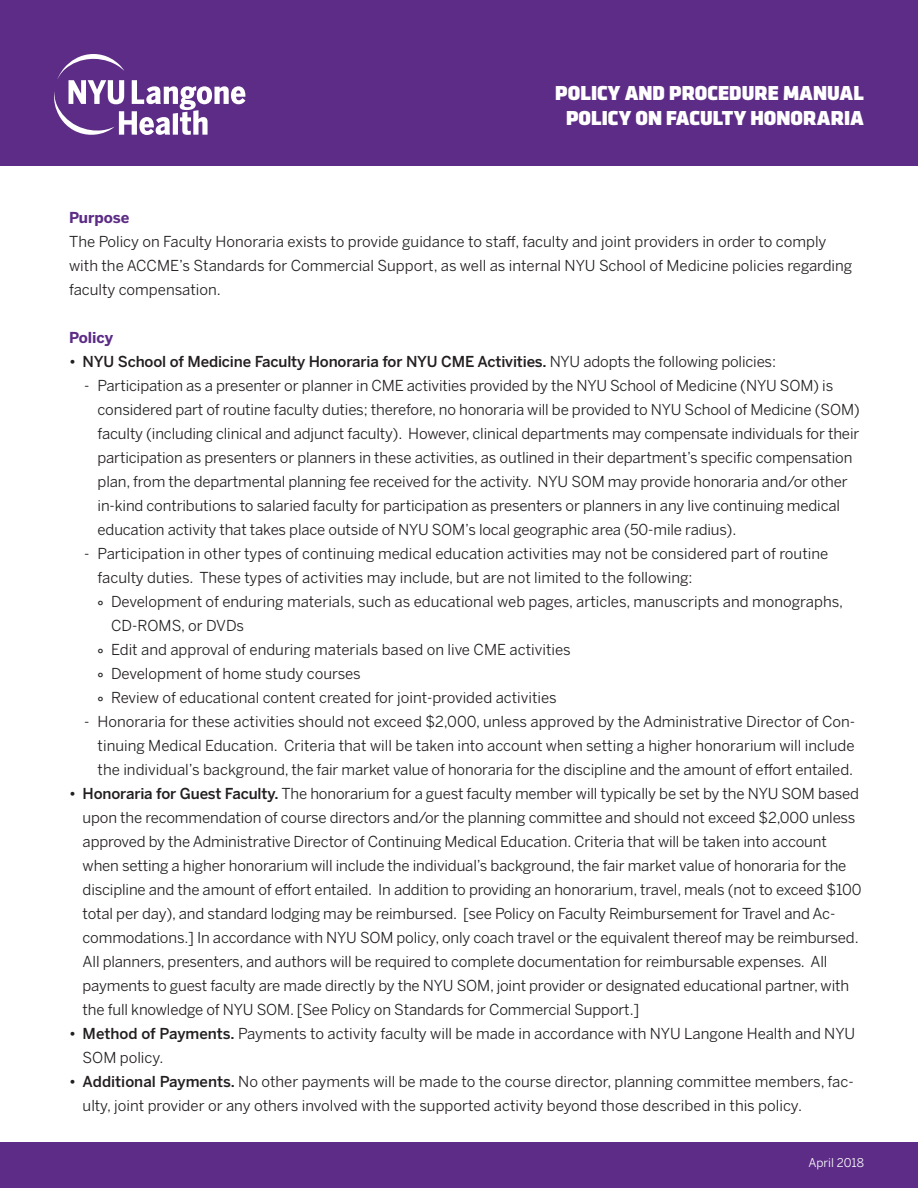
<style>
.page{position:relative;width:918px;height:1188px;background:#fff}
.page>*{position:absolute;margin:0;border:0;box-sizing:border-box;transform-origin:0 0}
.t1{font:21px "Klavika Display Bl";color:#fff}
.t2{font:15px/24px "Benton Sans";letter-spacing:-.01em;color:#231f20}
.t3{font:500 15px "Benton Sans";letter-spacing:-.01em;color:#231f20}
.t4{font:700 15px "Benton Sans";color:#5c2c86}
.t5{font:12px "Benton Sans";color:#fff}
.s1{font-weight:400}
.s2{font-weight:500}
</style>
<div class="page">
<div style="left:0;top:0;width:918px;height:166px;background:#5c2c86"></div>
<div style="left:0;top:1143px;width:918px;height:45px;background:#5c2c86"></div>
<svg style="left:54px;top:54px;width:191px;height:81px"></svg>
<p class="t1" style="left:555px;top:81px;width:310px">POLICY AND PROCEDURE MANUAL</p>
<p class="t1" style="left:566px;top:106px;width:299px">POLICY ON FACULTY HONORARIA</p>
<p class="t4" style="left:69px;top:209px;width:62px">Purpose</p>
<p class="t2" style="left:69px;top:230px;width:785px">The Policy on Faculty Honoraria exists to provide guidance to staff, faculty and joint providers in order to comply with the ACCME’s Standards for Commercial Support, as well as internal NYU School of Medicine policies regarding faculty compensation.</p>
<p class="t4" style="left:69px;top:329px;width:46px">Policy</p>
<p class="t3" style="left:69px;top:353px;width:709px">• NYU School of Medicine Faculty Honoraria for NYU CME Activities. <span class="s1">NYU adopts the following policies:</span></p>
<p class="t2" style="left:98px;top:374px;width:764px;text-indent:-14px">- Participation as a presenter or planner in CME activities provided by the NYU School of Medicine (NYU SOM) is considered part of routine faculty duties; therefore, no honoraria will be provided to NYU School of Medicine (SOM) faculty (including clinical and adjunct faculty). However, clinical departments may compensate individuals for their participation as presenters or planners in these activities, as outlined in their department’s specific compensation plan, from the departmental planning fee received for the activity. NYU SOM may provide honoraria and/or other in-kind contributions to salaried faculty for participation as presenters or planners in any live continuing medical education activity that takes place outside of NYU SOM’s local geographic area (50-mile radius).</p>
<p class="t2" style="left:98px;top:542px;width:732px;text-indent:-14px">- Participation in other types of continuing medical education activities may not be considered part of routine faculty duties. These types of activities may include, but are not limited to the following:</p>
<p class="t2" style="left:111px;top:590px;width:734px;text-indent:-14px"><span class="s2">°</span> Development of enduring materials, such as educational web pages, articles, manuscripts and monographs,<br>CD-ROMS, or DVDs</p>
<p class="t2" style="left:98px;top:638px;width:475px"><span class="s2">°</span> Edit and approval of enduring materials based on live CME activities</p>
<p class="t2" style="left:98px;top:662px;width:265px"><span class="s2">°</span> Development of home study courses</p>
<p class="t2" style="left:98px;top:686px;width:461px"><span class="s2">°</span> Review of educational content created for joint-provided activities</p>
<p class="t2" style="left:98px;top:710px;width:759px;text-align:justify;text-indent:-14px">- Honoraria for these activities should not exceed $2,000, unless approved by the Administrative Director of Con&shy;tinuing Medical Education. Criteria that will be taken into account when setting a higher honorarium will include the individual’s background, the fair market value of honoraria for the discipline and the amount of effort entailed.</p>
<p class="t2" style="left:83px;top:782px;width:781px;text-indent:-14px"><span class="s2">• Honoraria for Guest Faculty.</span> The honorarium for a guest faculty member will typically be set by the NYU SOM based upon the recommendation of course directors and/or the planning committee and should not exceed $2,000 unless approved by the Administrative Director of Continuing Medical Education. Criteria that will be taken into account when setting a higher honorarium will include the individual’s background, the fair market value of honoraria for the discipline and the amount of effort entailed. In addition to providing an honorarium, travel, meals (not to exceed $100 total per day), and standard lodging may be reimbursed. [see Policy on Faculty Reimbursement for Travel and Ac&shy;commodations.] In accordance with NYU SOM policy, only coach travel or the equivalent thereof may be reimbursed.<br>All planners, presenters, and authors will be required to complete documentation for reimbursable expenses. All payments to guest faculty are made directly by the NYU SOM, joint provider or designated educational partner, with the full knowledge of NYU SOM. [See Policy on Standards for Commercial Support.]</p>
<p class="t2" style="left:83px;top:1022px;width:774px;text-indent:-14px"><span class="s2">• Method of Payments.</span> Payments to activity faculty will be made in accordance with NYU Langone Health and NYU<br>SOM policy.</p>
<p class="t2" style="left:83px;top:1070px;width:773px;text-indent:-14px"><span class="s2">• Additional Payments.</span> No other payments will be made to the course director, planning committee members, fac&shy;ulty, joint provider or any others involved with the supported activity beyond those described in this policy.</p>
<p class="t5" style="left:808px;top:1156px;width:57px">April 2018</p>
</div>
